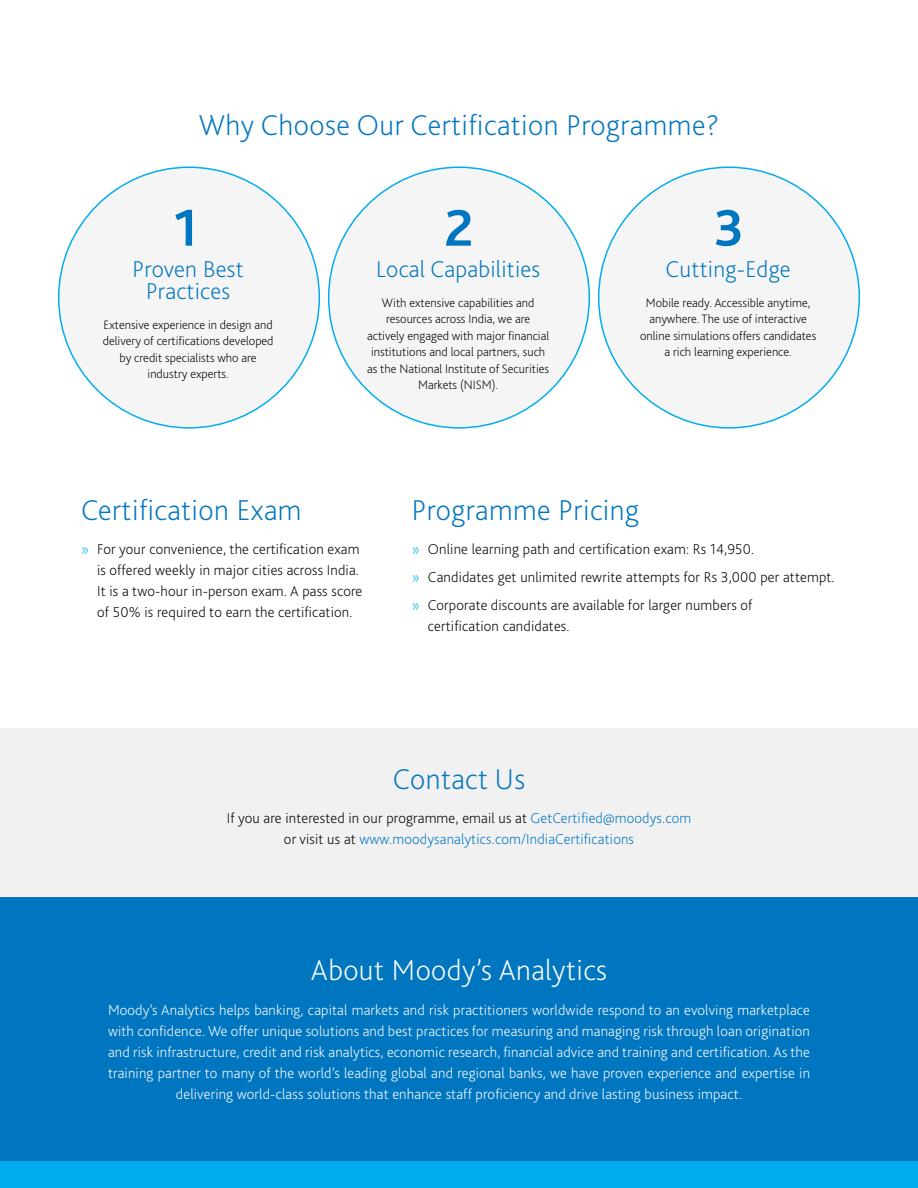
<style>
.page{position:relative;width:918px;height:1188px;background:#fff}
.page>*{position:absolute;margin:0;border:0;box-sizing:border-box;transform-origin:0 0}
.t1{font:700 54px "Bliss 2";color:#0076c0}
.t2{font:200 30px "Bliss 2";letter-spacing:.015em;color:#0076c0}
.t3{font:200 30px "Bliss 2";letter-spacing:.015em;color:#fff}
.t4{font:200 24px/21.8px "Bliss 2";letter-spacing:.01em;color:#0076c0;text-align:center}
.t5{font:200 15px/21px "Bliss 2";letter-spacing:.01em;color:#fff;text-align:center}
.t6{font:200 15px/21px "Bliss 2";letter-spacing:.01em;color:#000}
.t7{font:200 15px/21px "Bliss 2";letter-spacing:.01em;color:#0076c0;text-align:center}
.t8{font:200 12.75px/16.5px "Bliss 2";color:#000;text-align:center}
.s1{color:#00aeef}
.s2{color:#000}
</style>
<div class="page">
<div style="left:0;top:729px;width:918px;height:459px;background:#f1f1f2"></div>
<div style="left:0;top:1161px;width:918px;height:27px;background:#00aeef"></div>
<div style="left:0;top:897px;width:918px;height:264px;background:#0076c0"></div>
<div style="left:59px;top:167px;width:260px;height:261px;background:#f6f5f5;border-radius:50%"></div>
<div style="left:599px;top:167px;width:260px;height:261px;background:#f6f5f5;border-radius:50%"></div>
<div style="left:329px;top:167px;width:260px;height:261px;background:#f6f5f5;border-radius:50%"></div>
<h2 class="t2" style="left:199px;top:106px;width:522px">Why Choose Our Certification Programme?</h2>
<h1 class="t1" style="left:174px;top:194px;width:26px">1</h1>
<h1 class="t1" style="left:714px;top:194px;width:32px">3</h1>
<h3 class="t4" style="left:133px;top:257px;width:113px">Proven Best<br>Practices</h3>
<p class="t8" style="left:103px;top:316px;width:172px">Extensive experience in design and delivery of certifications developed by credit specialists who are industry experts.</p>
<h1 class="t1" style="left:445px;top:194px;width:30px">2</h1>
<h3 class="t4" style="left:376px;top:257px;width:166px">Local Capabilities</h3>
<p class="t8" style="left:367px;top:294px;width:184px">With extensive capabilities and resources across India, we are actively engaged with major financial institutions and local partners, such as the National Institute of Securities Markets (NISM).</p>
<h3 class="t4" style="left:666px;top:257px;width:127px">Cutting-Edge</h3>
<p class="t8" style="left:640px;top:294px;width:178px">Mobile ready. Accessible anytime, anywhere. The use of interactive online simulations offers candidates a rich learning experience.</p>
<h2 class="t2" style="left:81px;top:491px;width:222px">Certification Exam</h2>
<p class="t6" style="left:97px;top:538px;width:267px;text-indent:-16px"><span class="s1">»</span> For your convenience, the certification exam is offered weekly in major cities across India.<br>It is a two-hour in-person exam. A pass score of 50% is required to earn the certification.</p>
<h2 class="t2" style="left:412px;top:491px;width:229px">Programme Pricing</h2>
<p class="t6" style="left:412px;top:535px;width:424px;line-height:27.8px"><span class="s1">»</span> Online learning path and certification exam: Rs 14,950.<br><span class="s1">»</span> Candidates get unlimited rewrite attempts for Rs 3,000 per attempt. <span class="s1">»</span> Corporate discounts are available for larger numbers of</p>
<p class="t6" style="left:428px;top:615px;width:143px">certification candidates.</p>
<h2 class="t2" style="left:393px;top:760px;width:134px">Contact Us</h2>
<p class="t7" style="left:227px;top:808px;width:466px"><span class="s2">If you are interested in our programme, email us at</span> GetCertified@moodys.com <span class="s2">or visit us at</span> www.moodysanalytics.com/IndiaCertifications</p>
<h2 class="t3" style="left:311px;top:952px;width:298px">About Moody’s Analytics</h2>
<p class="t5" style="left:108px;top:999px;width:704px">Moody’s Analytics helps banking, capital markets and risk practitioners worldwide respond to an evolving marketplace with confidence. We offer unique solutions and best practices for measuring and managing risk through loan origination and risk infrastructure, credit and risk analytics, economic research, financial advice and training and certification. As the training partner to many of the world’s leading global and regional banks, we have proven experience and expertise in delivering world-class solutions that enhance staff proficiency and drive lasting business impact.</p>
</div>
